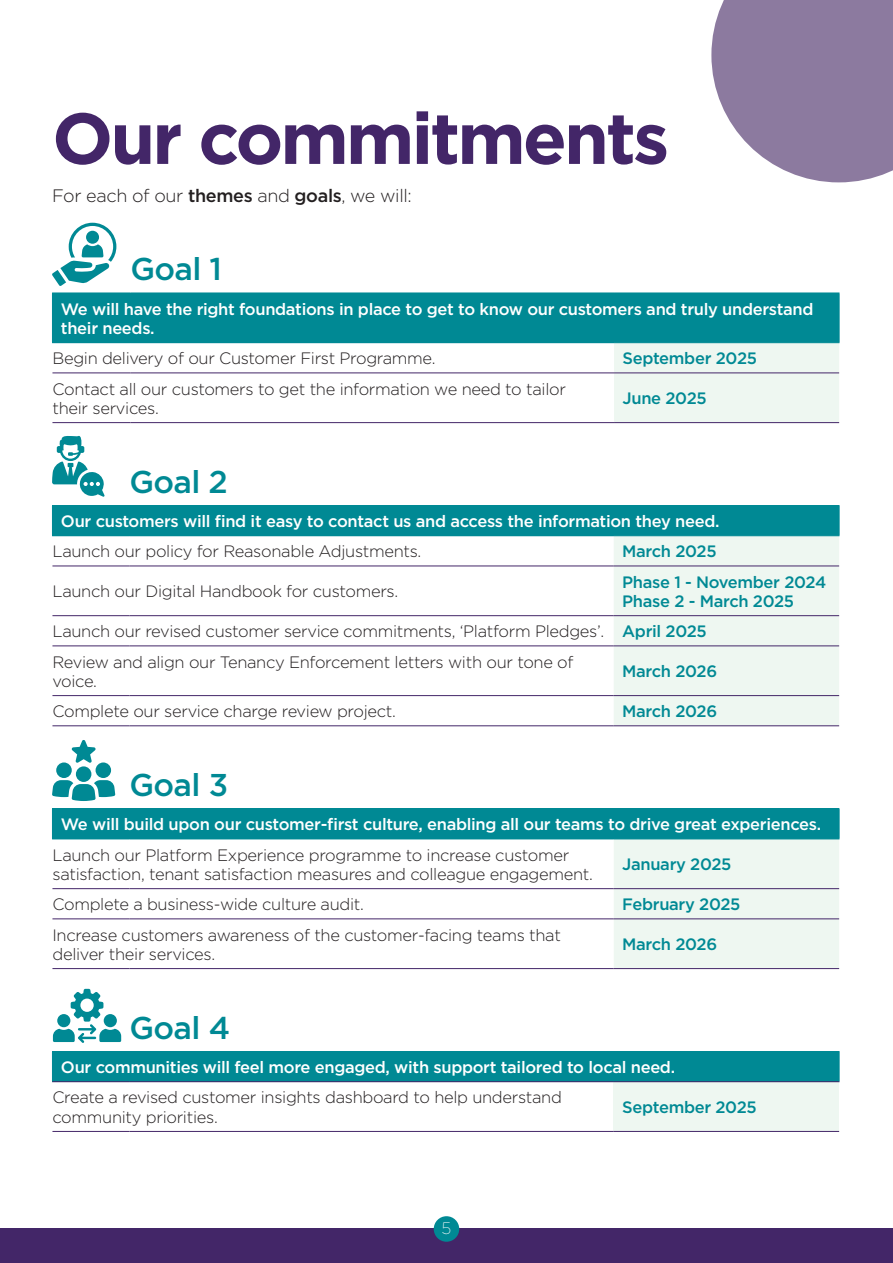
<style>
.page{position:relative;width:893px;height:1263px;background:#fff}
.page>*{position:absolute;margin:0;border:0;box-sizing:border-box;transform-origin:0 0}
.t1{font:700 72px "Gotham";letter-spacing:-.04em;color:#432668}
.t2{font:500 31.5px "Gotham";letter-spacing:-.02em;color:#008994}
.t3{font:300 18px "Gotham";letter-spacing:-.02em;color:#231f20}
.t4{font:300 16.5px/19.5px "Gotham";letter-spacing:-.02em;color:#231f20}
.t5{font:500 16.5px/19.5px "Gotham";letter-spacing:-.02em;color:#fff}
.t6{font:500 16.5px/19.5px "Gotham";letter-spacing:-.02em;color:#008994}
.t7{font:200 16.5px "Gotham";color:#fff}
.s1{font-weight:500}
</style>
<div class="page">
<div style="left:52px;top:293px;width:787px;height:50px;background:#008994"></div>
<div style="left:614px;top:343px;width:225px;height:79px;background:#eef7f1"></div>
<hr style="left:52px;top:372px;width:78px;height:1px;background:#432668">
<hr style="left:130px;top:372px;width:484px;height:1px;background:#432668">
<hr style="left:614px;top:372px;width:225px;height:1px;background:#432668">
<hr style="left:52px;top:422px;width:78px;height:1px;background:#432668">
<hr style="left:130px;top:422px;width:484px;height:1px;background:#432668">
<hr style="left:614px;top:422px;width:225px;height:1px;background:#432668">
<hr style="left:839px;top:293px;width:1px;height:49px;background:#008994">
<div style="left:52px;top:505px;width:787px;height:31px;background:#008994"></div>
<hr style="left:52px;top:566px;width:77px;height:1px;background:#432668">
<hr style="left:129px;top:566px;width:485px;height:1px;background:#432668">
<hr style="left:52px;top:615px;width:77px;height:1px;background:#432668">
<hr style="left:129px;top:615px;width:485px;height:1px;background:#432668">
<hr style="left:52px;top:645px;width:77px;height:1px;background:#432668">
<hr style="left:129px;top:645px;width:485px;height:1px;background:#432668">
<hr style="left:52px;top:695px;width:77px;height:1px;background:#432668">
<hr style="left:129px;top:695px;width:485px;height:1px;background:#432668">
<hr style="left:52px;top:725px;width:77px;height:1px;background:#432668">
<hr style="left:129px;top:725px;width:485px;height:1px;background:#432668">
<svg style="left:614px;top:506px;width:226px;height:220px;background:#cae3e1"></svg>
<hr style="left:614px;top:535px;width:225px;height:1px;background:#008994">
<div style="left:52px;top:809px;width:787px;height:30px;background:#008994"></div>
<hr style="left:52px;top:888px;width:78px;height:1px;background:#432668">
<hr style="left:130px;top:888px;width:484px;height:1px;background:#432668">
<hr style="left:52px;top:918px;width:78px;height:1px;background:#432668">
<hr style="left:130px;top:918px;width:484px;height:1px;background:#432668">
<hr style="left:52px;top:968px;width:78px;height:1px;background:#432668">
<hr style="left:130px;top:968px;width:484px;height:1px;background:#432668">
<hr style="left:614px;top:968px;width:225px;height:1px;background:#432668">
<hr style="left:52px;top:808px;width:78px;height:1px;background:#008994">
<hr style="left:130px;top:808px;width:484px;height:1px;background:#008994">
<hr style="left:614px;top:808px;width:225px;height:1px;background:#008994">
<svg style="left:614px;top:809px;width:226px;height:159px"></svg>
<hr style="left:614px;top:838px;width:225px;height:1px;background:#008994">
<div style="left:52px;top:1051px;width:787px;height:31px;background:#008994"></div>
<div style="left:614px;top:1082px;width:225px;height:49px;background:#eef7f1"></div>
<hr style="left:52px;top:1081px;width:78px;height:1px;background:#432668">
<hr style="left:130px;top:1081px;width:484px;height:1px;background:#432668">
<hr style="left:614px;top:1081px;width:225px;height:1px;background:#432668">
<hr style="left:52px;top:1131px;width:78px;height:1px;background:#432668">
<hr style="left:130px;top:1131px;width:484px;height:1px;background:#432668">
<hr style="left:614px;top:1131px;width:225px;height:1px;background:#432668">
<svg style="left:839px;top:1052px;width:1px;height:29px"></svg>
<div style="left:0;top:1229px;width:893px;height:34px;background:#432668"></div>
<div style="left:434px;top:1216px;width:25px;height:26px;background:#008994;border-radius:50%"></div>
<svg style="left:711px;top:0;width:182px;height:182px;background:#998aaa"></svg>
<svg style="left:53px;top:989px;width:68px;height:54px"></svg>
<svg style="left:52px;top:223px;width:64px;height:63px"></svg>
<div style="left:86px;top:231px;width:13px;height:13px;background:#008994;border-radius:50%"></div>
<svg style="left:52px;top:435px;width:53px;height:62px"></svg>
<div style="left:56px;top:762px;width:16px;height:16px;background:#008994;border-radius:50%"></div>
<div style="left:96px;top:762px;width:15px;height:16px;background:#008994;border-radius:50%"></div>
<svg style="left:52px;top:780px;width:63px;height:21px"></svg>
<div style="left:76px;top:766px;width:15px;height:16px;background:#008994;border-radius:50%"></div>
<svg style="left:71px;top:740px;width:25px;height:23px"></svg>
<p class="t1" style="left:52px;top:91px;width:619px">Our commitments</p>
<p class="t3" style="left:52px;top:184px;width:361px">For each of our <span class="s1">themes</span> and <span class="s1">goals</span>, we will:</p>
<p class="t2" style="left:130px;top:248px;width:93px">Goal 1</p>
<p class="t5" style="left:61px;top:299px;width:754px">We will have the right foundations in place to get to know our customers and truly understand their needs.</p>
<p class="t4" style="left:52px;top:348px;width:385px">Begin delivery of our Customer First Programme.</p>
<p class="t6" style="left:622px;top:349px;width:136px">September 2025</p>
<p class="t4" style="left:52px;top:379px;width:515px">Contact all our customers to get the information we need to tailor their services.</p>
<p class="t6" style="left:622px;top:389px;width:86px">June 2025</p>
<p class="t2" style="left:129px;top:461px;width:100px">Goal 2</p>
<p class="t5" style="left:61px;top:511px;width:660px">Our customers will find it easy to contact us and access the information they need.</p>
<p class="t4" style="left:52px;top:541px;width:370px">Launch our policy for Reasonable Adjustments.</p>
<p class="t6" style="left:622px;top:542px;width:96px">March 2025</p>
<p class="t4" style="left:52px;top:581px;width:347px">Launch our Digital Handbook for customers.</p>
<p class="t6" style="left:622px;top:572px;width:206px">Phase 1 - November 2024<br>Phase 2 - March 2025</p>
<p class="t4" style="left:52px;top:621px;width:553px">Launch our revised customer service commitments, ‘Platform Pledges’.</p>
<p class="t6" style="left:622px;top:622px;width:86px">April 2025</p>
<p class="t4" style="left:52px;top:651px;width:523px">Review and align our Tenancy Enforcement letters with our tone of voice.</p>
<p class="t6" style="left:622px;top:661px;width:96px">March 2026</p>
<p class="t4" style="left:52px;top:701px;width:345px">Complete our service charge review project.</p>
<p class="t6" style="left:622px;top:701px;width:96px">March 2026</p>
<p class="t2" style="left:130px;top:764px;width:100px">Goal 3</p>
<p class="t5" style="left:61px;top:815px;width:762px">We will build upon our customer-first culture, enabling all our teams to drive great experiences.</p>
<p class="t4" style="left:52px;top:845px;width:542px">Launch our Platform Experience programme to increase customer satisfaction, tenant satisfaction measures and colleague engagement.</p>
<p class="t6" style="left:622px;top:854px;width:111px">January 2025</p>
<p class="t4" style="left:52px;top:894px;width:313px">Complete a business-wide culture audit.</p>
<p class="t6" style="left:622px;top:894px;width:120px">February 2025</p>
<p class="t4" style="left:52px;top:924px;width:510px">Increase customers awareness of the customer-facing teams that deliver their services.</p>
<p class="t6" style="left:622px;top:934px;width:96px">March 2026</p>
<p class="t2" style="left:130px;top:1007px;width:102px">Goal 4</p>
<p class="t5" style="left:61px;top:1057px;width:616px">Our communities will feel more engaged, with support tailored to local need.</p>
<p class="t4" style="left:52px;top:1087px;width:511px">Create a revised customer insights dashboard to help understand community priorities.</p>
<p class="t6" style="left:622px;top:1097px;width:136px">September 2025</p>
<p class="t7" style="left:442px;top:1218px;width:11px">5</p>
</div>
